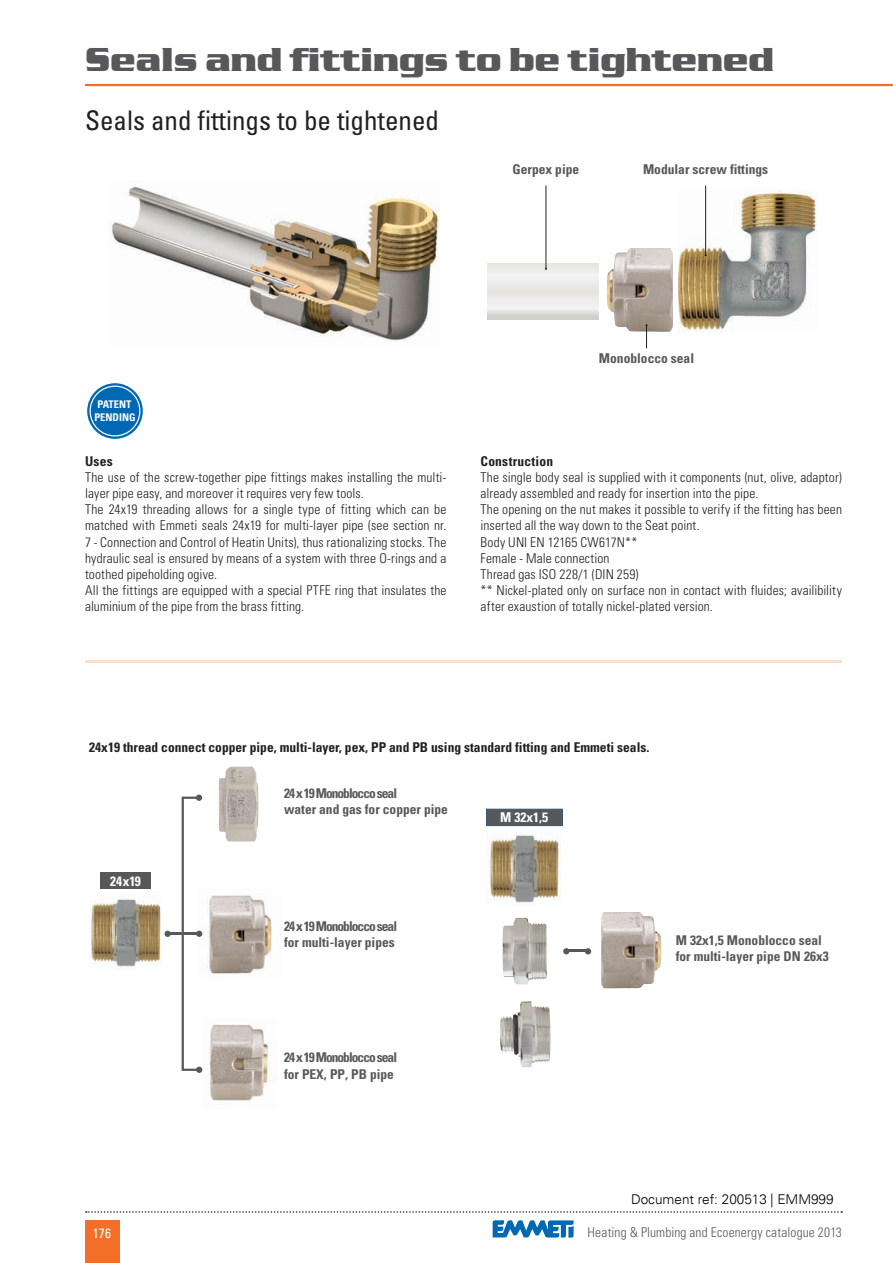
<style>
.page{position:relative;width:893px;height:1263px;background:#fff}
.page>*{position:absolute;margin:0;border:0;box-sizing:border-box;transform-origin:0 0}
.t1{font:700 36px "Serpentine";color:#57585a}
.t2{font:condensed 27px "Univers";color:#231f20}
.t3{font:300 condensed 13.5px/16.2px "Univers";letter-spacing:.01em;color:#231f20}
.t4{font:700 condensed 13.5px/16.2px "Univers";color:#57585a}
.t5{font:700 condensed 13.5px "Univers";color:#231f20}
.t6{font:300 condensed 13.5px "Univers";letter-spacing:.01em;color:#57585a}
.t7{font:700 condensed 13.5px/16.2px "Univers";letter-spacing:-.035em;color:#57585a}
.t8{font:700 condensed 13.5px/16.2px "Univers";letter-spacing:-.075em;color:#57585a}
.t9{font:300 13.5px "Univers";color:#000}
.t10{font:700 condensed 13.5px "Univers";letter-spacing:.02em;color:#231f20}
.t11{font:700 condensed 13.5px "Univers";color:#fff}
.t12{font:condensed 13.5px "Univers";color:#fff}
.t13{font:700 condensed 10.5px/12.8px "Univers";color:#fff}
</style>
<div class="page">
<hr style="left:85px;top:84px;width:808px;height:2px;background:#f36e28">
<svg style="left:493px;top:1220px;width:81px;height:17px"></svg>
<div style="left:85px;top:1220px;width:34px;height:43px;background:#f36e28"></div>
<svg style="left:86px;top:1211px;width:756px;height:2px"></svg>
<img style="left:108px;top:186px;width:331px;height:156px">
<svg style="left:487px;top:263px;width:111px;height:56px"></svg>
<img style="left:607px;top:248px;width:66px;height:84px">
<img style="left:678px;top:188px;width:139px;height:143px">
<hr style="left:705px;top:185px;width:1px;height:70px;background:#231f20">
<hr style="left:546px;top:185px;width:1px;height:84px;background:#231f20">
<svg style="left:645px;top:324px;width:3px;height:24px"></svg>
<div style="left:87px;top:383px;width:56px;height:56px;background:#0168b3;border-radius:50%"></div>
<div style="left:90px;top:386px;width:50px;height:50px;border:1px solid #fff;border-radius:50%"></div>
<hr style="left:85px;top:660px;width:757px;height:2px;background:#fddec8">
<div style="left:100px;top:872px;width:51px;height:17px;background:#57585a"></div>
<img style="left:601px;top:912px;width:61px;height:76px">
<img style="left:219px;top:766px;width:39px;height:75px">
<img style="left:202px;top:895px;width:70px;height:79px">
<img style="left:202px;top:1024px;width:75px;height:77px">
<svg style="left:585px;top:948px;width:6px;height:6px"></svg>
<svg style="left:563px;top:948px;width:6px;height:6px"></svg>
<hr style="left:565px;top:950px;width:23px;height:2px;background:#57585a">
<svg style="left:486px;top:808px;width:76px;height:18px"></svg>
<img style="left:500px;top:1001px;width:50px;height:66px">
<img style="left:502px;top:918px;width:45px;height:66px">
<svg style="left:165px;top:931px;width:6px;height:6px"></svg>
<svg style="left:182px;top:794px;width:20px;height:279px"></svg>
<hr style="left:167px;top:932px;width:16px;height:3px;background:#57585a">
<img style="left:89px;top:896px;width:73px;height:71px">
<img style="left:488px;top:832px;width:72px;height:71px">
<h1 class="t1" style="left:85px;top:39px;width:690px">Seals and fittings to be tightened</h1>
<h2 class="t2" style="left:85px;top:103px;width:355px">Seals and fittings to be tightened</h2>
<p class="t4" style="left:513px;top:161px;width:68px">Gerpex pipe</p>
<p class="t4" style="left:643px;top:161px;width:127px">Modular screw fittings</p>
<p class="t13" style="left:94px;top:398px;width:43px">PATENT<br>PENDING</p>
<p class="t5" style="left:85px;top:452px;width:29px">Uses</p>
<p class="t3" style="left:85px;top:469px;width:363px">The use of the screw-together pipe fittings makes installing the multi&shy;layer pipe easy, and moreover it requires very few tools.<br>The 24x19 threading allows for a single type of fitting which can be matched with Emmeti seals 24x19 for multi-layer pipe (see section nr.<br>7 - Connection and Control of Heatin Units), thus rationalizing stocks. The hydraulic seal is ensured by means of a system with three O-rings and a toothed pipeholding ogive.<br>All the fittings are equipped with a special PTFE ring that insulates the aluminium of the pipe from the brass fitting.</p>
<p class="t4" style="left:599px;top:350px;width:97px">Monoblocco seal</p>
<p class="t10" style="left:480px;top:452px;width:74px">Construction</p>
<p class="t3" style="left:480px;top:469px;width:363px">The single body seal is supplied with it components (nut, olive, adaptor) already assembled and ready for insertion into the pipe.<br>The opening on the nut makes it possible to verify if the fitting has been inserted all the way down to the Seat point.<br>Body UNI EN 12165 CW617N**<br>Female - Male connection<br>Thread gas ISO 228/1 (DIN 259)<br>** Nickel-plated only on surface non in contact with fluides; availibility after exaustion of totally nickel-plated version.</p>
<p class="t5" style="left:89px;top:739px;width:562px">24x19 thread connect copper pipe, multi-layer, pex, PP and PB using standard fitting and Emmeti seals.</p>
<p class="t11" style="left:110px;top:873px;width:32px">24x19</p>
<p class="t4" style="left:284px;top:785px;width:165px">24 x 19 Monoblocco seal<br>water and gas for copper pipe</p>
<p class="t7" style="left:284px;top:918px;width:115px">24 x 19 Monoblocco seal for multi-layer pipes</p>
<p class="t8" style="left:284px;top:1049px;width:115px">24 x 19 Monoblocco seal for PEX, PP, PB pipe</p>
<p class="t11" style="left:500px;top:809px;width:50px">M 32x1,5</p>
<p class="t4" style="left:676px;top:932px;width:155px">M 32x1,5 Monoblocco seal for multi-layer pipe DN 26x3</p>
<p class="t9" style="left:631px;top:1191px;width:204px">Document ref: 200513 | EMM999</p>
<p class="t12" style="left:93px;top:1224px;width:20px">176</p>
<p class="t6" style="left:588px;top:1224px;width:256px">Heating &amp; Plumbing and Ecoenergy catalogue 2013</p>
</div>
